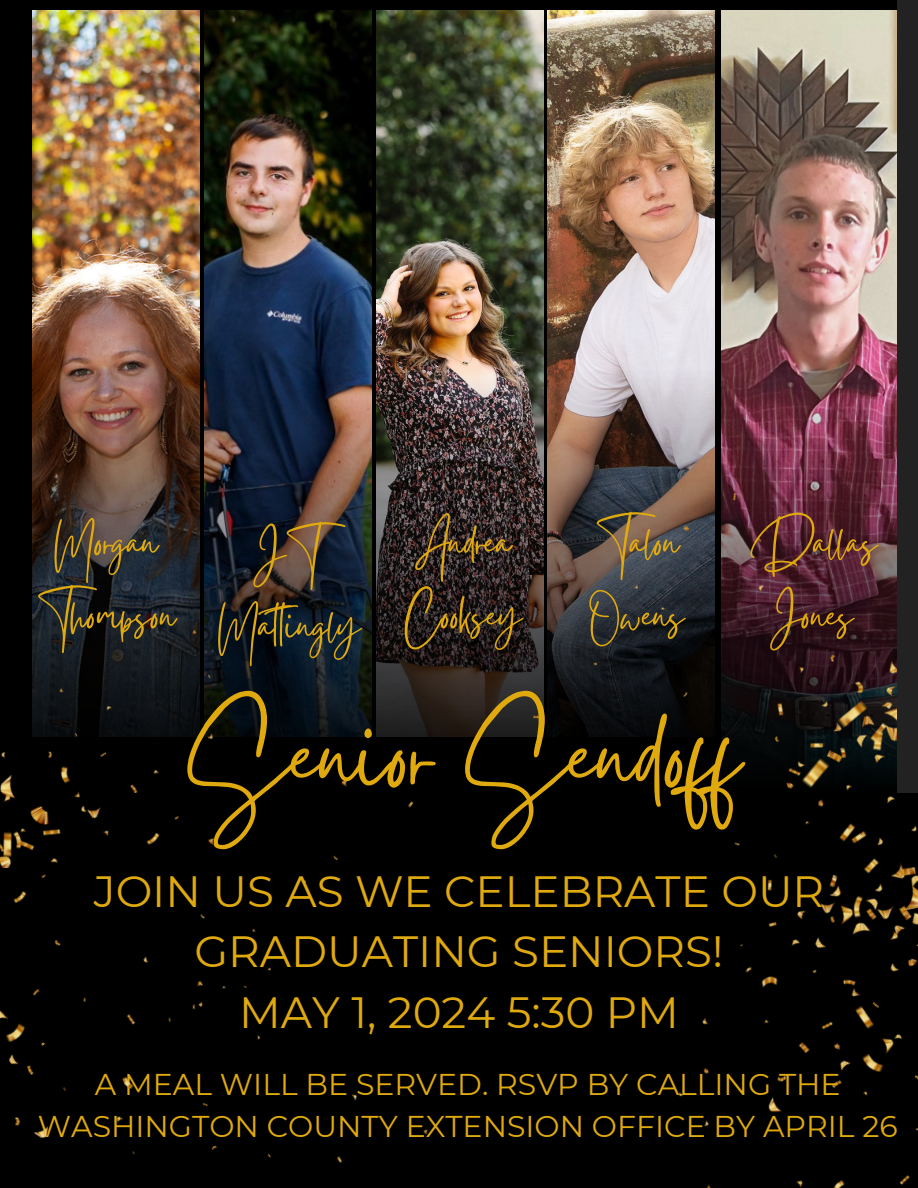
<style>
.page{position:relative;width:918px;height:1188px;background:#fff}
.page>*{position:absolute;margin:0;border:0;box-sizing:border-box;transform-origin:0 0}
.t1{font:129.9px "Gistesy";color:#e0aa0f}
.t2{font:52.5px/73.2px "Gistesy";color:#e0aa0f;text-align:center}
.t3{font:43.65px/60.8px "Montserrat";color:#e0aa0f;text-align:center}
.t4{font:30px/41.7px "Montserrat";color:#e0aa0f;text-align:center}
</style>
<div class="page">
<svg style="left:0;top:0;width:897px;height:329px;background:#0f0d0a"></svg>
<img style="left:722px;top:11px;width:175px;height:318px">
<img style="left:33px;top:11px;width:166px;height:318px">
<img style="left:205px;top:11px;width:166px;height:318px">
<img style="left:377px;top:11px;width:166px;height:318px">
<img style="left:548px;top:11px;width:166px;height:318px">
<img style="left:0;top:329px;width:897px;height:265px">
<img style="left:0;top:594px;width:154px;height:58px">
<img style="left:154px;top:480px;width:764px;height:708px">
<div style="left:897px;top:0;width:21px;height:793px;background:#222"></div>
<img style="left:0;top:652px;width:504px;height:536px">
<h2 class="t2" style="left:36px;top:500px;width:141px">Morgan<br>Thompson</h2>
<h2 class="t2" style="left:218px;top:510px;width:144px">JT<br>Matingly</h2>
<h2 class="t2" style="left:405px;top:500px;width:118px;text-align:left">Andrea<br>Cooksey</h2>
<p class="t2" style="left:589px;top:500px;width:96px;text-align:left">Talon<br>Owens</p>
<p class="t2" style="left:752px;top:500px;width:127px">Dallas<br>Jones</p>
<p class="t1" style="left:187px;top:664px;width:553px">Senior Sendoff</p>
<h1 class="t3" style="left:94px;top:861px;width:732px">JOIN US AS WE CELEBRATE OUR<br>GRADUATING SENIORS!<br>MAY 1, 2024 5:30 PM</h1>
<h2 class="t4" style="left:38px;top:1063px;width:861px">A MEAL WILL BE SERVED. RSVP BY CALLING THE<br>WASHINGTON COUNTY EXTENSION OFFICE BY APRIL 26</h2>
</div>
